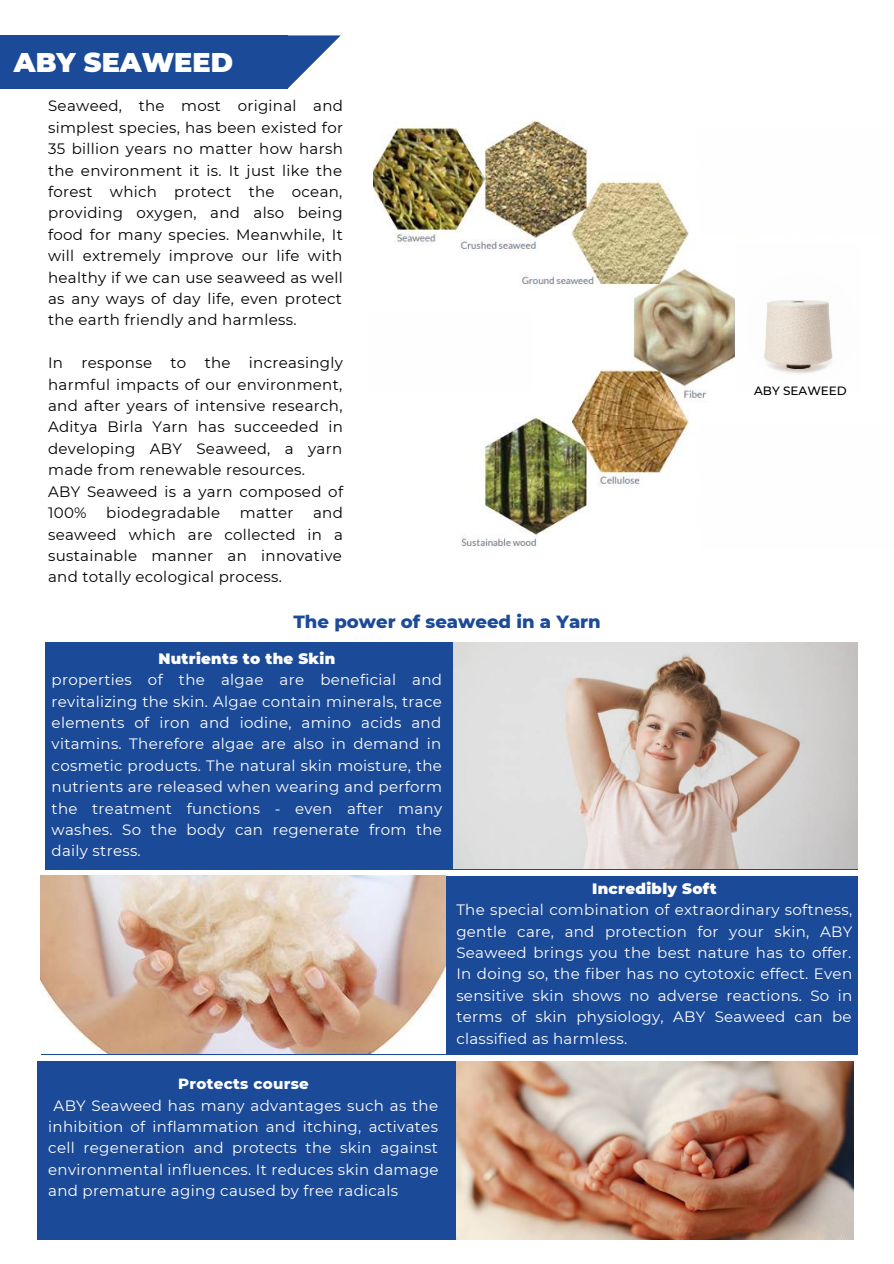
<style>
.page{position:relative;width:894px;height:1264px;background:#fff}
.page>*{position:absolute;margin:0;border:0;box-sizing:border-box;transform-origin:0 0}
.t1{font:900 27px "Montserrat";color:#fff}
.t2{font:800 18px "Montserrat";color:#1b4a98}
.t3{font:15px/21.5px "Montserrat";letter-spacing:.02em;color:#fffefe;text-align:justify}
.t4{font:15px/21.5px "Montserrat";letter-spacing:.02em;color:#000;text-align:justify}
.t5{font:900 15px "Montserrat";letter-spacing:.02em;color:#fffefe}
.t6{font:800 15px "Montserrat";letter-spacing:.02em;color:#fffefe}
.t7{font:500 12px "Montserrat";color:#000}
</style>
<div class="page">
<div style="left:45px;top:642px;width:812px;height:227px;background:#1b4a98"></div>
<img style="left:453px;top:642px;width:404px;height:226px">
<div style="left:41px;top:875px;width:816px;height:179px;background:#1b4a98"></div>
<img style="left:41px;top:875px;width:404px;height:178px">
<div style="left:37px;top:1061px;width:816px;height:178px;background:#1b4a98"></div>
<img style="left:456px;top:1061px;width:397px;height:178px">
<img style="left:373px;top:121px;width:372px;height:426px">
<div style="left:698px;top:129px;width:195px;height:107px;background:#fffefe"></div>
<div style="left:698px;top:424px;width:195px;height:125px;background:#fffefe"></div>
<div style="left:370px;top:313px;width:164px;height:78px;background:#fffefe"></div>
<div style="left:735px;top:242px;width:126px;height:150px;background:#fffefe"></div>
<img style="left:745px;top:273px;width:112px;height:111px;border-radius:50%">
<div style="left:0;top:35px;width:287px;height:54px;background:#1b4a98"></div>
<svg style="left:287px;top:35px;width:53px;height:54px"></svg>
<h1 class="t1" style="left:14px;top:46px;width:220px">ABY SEAWEED</h1>
<p class="t4" style="left:48px;top:95px;width:296px">Seaweed, the most original and simplest species, has been existed for 35 billion years no matter how harsh the environment it is. It just like the forest which protect the ocean, providing oxygen, and also being food for many species. Meanwhile, It will extremely improve our life with healthy if we can use seaweed as well as any ways of day life, even protect the earth friendly and harmless.</p>
<p class="t4" style="left:48px;top:352px;width:296px;text-align:left">In response to the increasingly harmful impacts of our environment, and after years of intensive research,<br>Aditya Birla Yarn has succeeded in developing ABY Seaweed, a yarn made from renewable resources.<br>ABY Seaweed is a yarn composed of<br>100%</p>
<p class="t4" style="left:48px;top:502px;width:296px;text-indent:265px">and seaweed which are collected in a sustainable manner an innovative and totally ecological process.</p>
<p class="t4" style="left:106px;top:502px;width:115px">biodegradable</p>
<p class="t4" style="left:240px;top:502px;width:55px">matter</p>
<p class="t2" style="left:293px;top:610px;width:309px">The power of seaweed in a Yarn</p>
<p class="t5" style="left:158px;top:649px;width:178px">Nutrients to the Skin</p>
<p class="t3" style="left:52px;top:669px;width:392px">properties of the algae are beneficial and revitalizing the skin. Algae contain minerals, trace elements of iron and iodine, amino acids and vitamins. Therefore algae are also in demand in cosmetic products. The natural skin moisture, the nutrients are released when wearing and perform the treatment functions - even after many washes. So the body can regenerate from the daily stress.</p>
<p class="t7" style="left:754px;top:383px;width:94px">ABY SEAWEED</p>
<p class="t6" style="left:178px;top:1074px;width:132px">Protects course</p>
<p class="t3" style="left:48px;top:1094px;width:392px;text-indent:5px">ABY Seaweed has many advantages such as the inhibition of inflammation and itching, activates cell regeneration and protects the skin against environmental influences. It reduces skin damage and premature aging caused by free radicals</p>
<p class="t5" style="left:592px;top:879px;width:126px">Incredibly Soft</p>
<p class="t3" style="left:456px;top:899px;width:397px">The special combination of extraordinary softness, gentle care, and protection for your skin, ABY Seaweed brings you the best nature has to offer.<br>In doing so, the fiber has no cytotoxic effect. Even sensitive skin shows no adverse reactions. So in terms of skin physiology, ABY Seaweed can be classified as harmless.</p>
</div>
